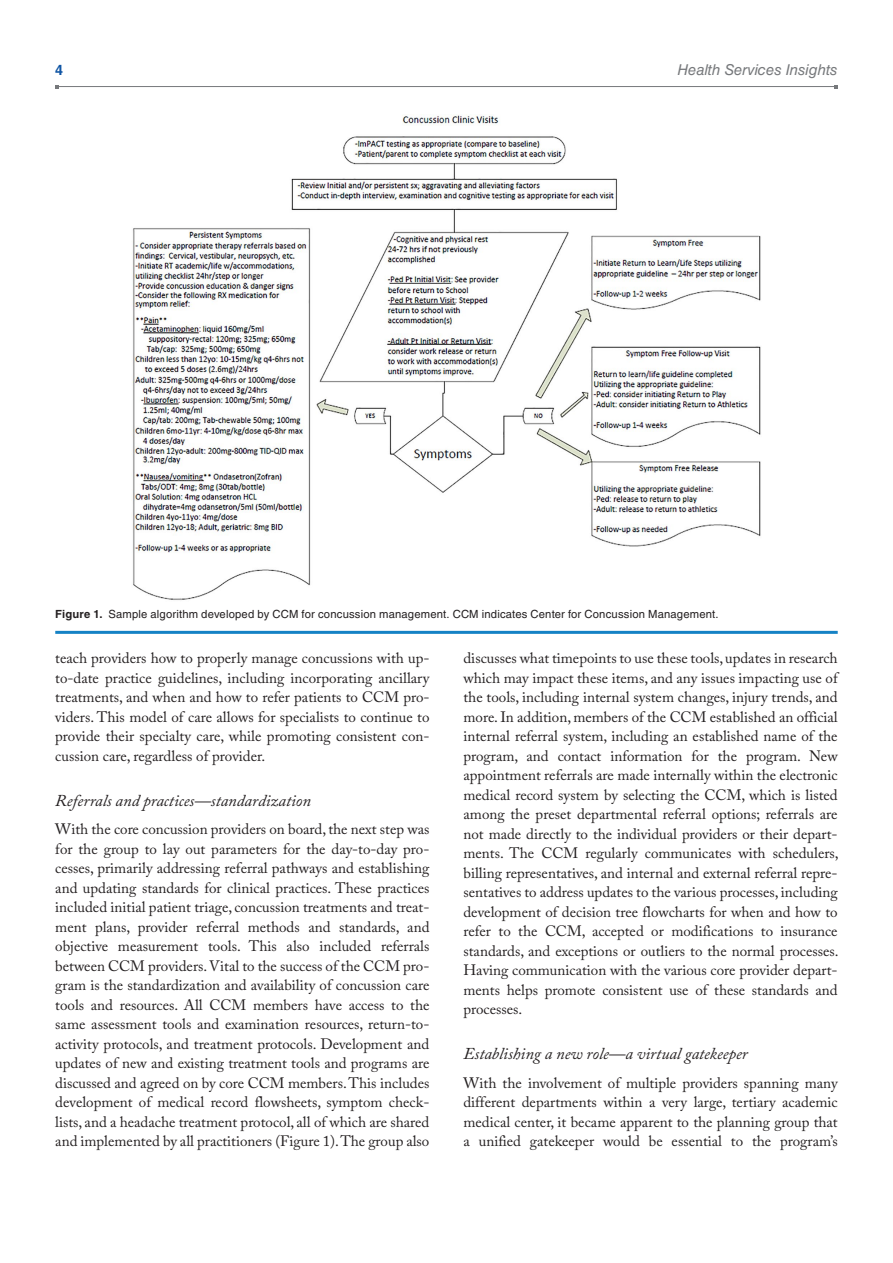
<style>
.page{position:relative;width:893px;height:1263px;background:#fff}
.page>*{position:absolute;margin:0;border:0;box-sizing:border-box;transform-origin:0 0}
.t1{font:italic 16.5px "Adobe Caslon Pro";color:#231f20}
.t2{font:15px/19.5px "Adobe Caslon Pro";color:#231f20;text-align:justify}
.t3{font:italic 15px "Helvetica LT Std";letter-spacing:-.005em;color:#76787b}
.t4{font:700 14.25px "Helvetica LT Std";color:#1055a4}
.t5{font:11.25px "Helvetica LT Std";letter-spacing:.015em;color:#231f20}
.s1{font-weight:700}
</style>
<div class="page">
<hr style="left:57px;top:86px;width:779px;height:1px;background:#76787b">
<hr style="left:55px;top:631px;width:783px;height:3px;background:#1582c5">
<img style="left:132px;top:115px;width:629px;height:485px">
<p class="t4" style="left:55px;top:61px;width:9px">4</p>
<p class="t3" style="left:677px;top:61px;width:162px">Health Services Insights</p>
<p class="t5" style="left:55px;top:608px;width:665px"><span class="s1">Figure 1.</span> Sample algorithm developed by CCM for concussion management. CCM indicates Center for Concussion Management.</p>
<p class="t2" style="left:55px;top:648px;width:376px">teach providers how to properly manage concussions with up&shy;to-date practice guidelines, including incorporating ancillary treatments, and when and how to refer patients to CCM pro&shy;viders. This model of care allows for specialists to continue to provide their specialty care, while promoting consistent con&shy;cussion care, regardless of provider.</p>
<p class="t1" style="left:55px;top:790px;width:257px">Referrals and practices—standardization</p>
<p class="t2" style="left:55px;top:819px;width:376px">With the core concussion providers on board, the next step was for the group to lay out parameters for the day-to-day pro&shy;cesses, primarily addressing referral pathways and establishing and updating standards for clinical practices. These practices included initial patient triage, concussion treatments and treat&shy;ment plans, provider referral methods and standards, and objective measurement tools. This also included referrals between CCM providers. Vital to the success of the CCM pro&shy;gram is the standardization and availability of concussion care tools and resources. All CCM members have access to the same assessment tools and examination resources, return-to&shy;activity protocols, and treatment protocols. Development and updates of new and existing treatment tools and programs are discussed and agreed on by core CCM members. This includes development of medical record flowsheets, symptom check&shy;lists, and a headache treatment protocol, all of which are shared and implemented by all practitioners (Figure 1). The group also</p>
<p class="t2" style="left:463px;top:648px;width:377px">discusses what timepoints to use these tools, updates in research which may impact these items, and any issues impacting use of the tools, including internal system changes, injury trends, and more. In addition, members of the CCM established an official internal referral system, including an established name of the program, and contact information for the program. New appointment referrals are made internally within the electronic medical record system by selecting the CCM, which is listed among the preset departmental referral options; referrals are not made directly to the individual providers or their depart&shy;ments. The CCM regularly communicates with schedulers, billing representatives, and internal and external referral repre&shy;sentatives to address updates to the various processes, including development of decision tree flowcharts for when and how to refer to the CCM, accepted or modifications to insurance standards, and exceptions or outliers to the normal processes.<br>Having communication with the various core provider depart&shy;ments helps promote consistent use of these standards and processes.</p>
<p class="t1" style="left:463px;top:1044px;width:286px">Establishing a new role—a virtual gatekeeper</p>
<p class="t2" style="left:463px;top:1073px;width:376px">With the involvement of multiple providers spanning many different departments within a very large, tertiary academic medical center, it became apparent to the planning group that a unified gatekeeper would be essential to the program’s</p>
</div>
